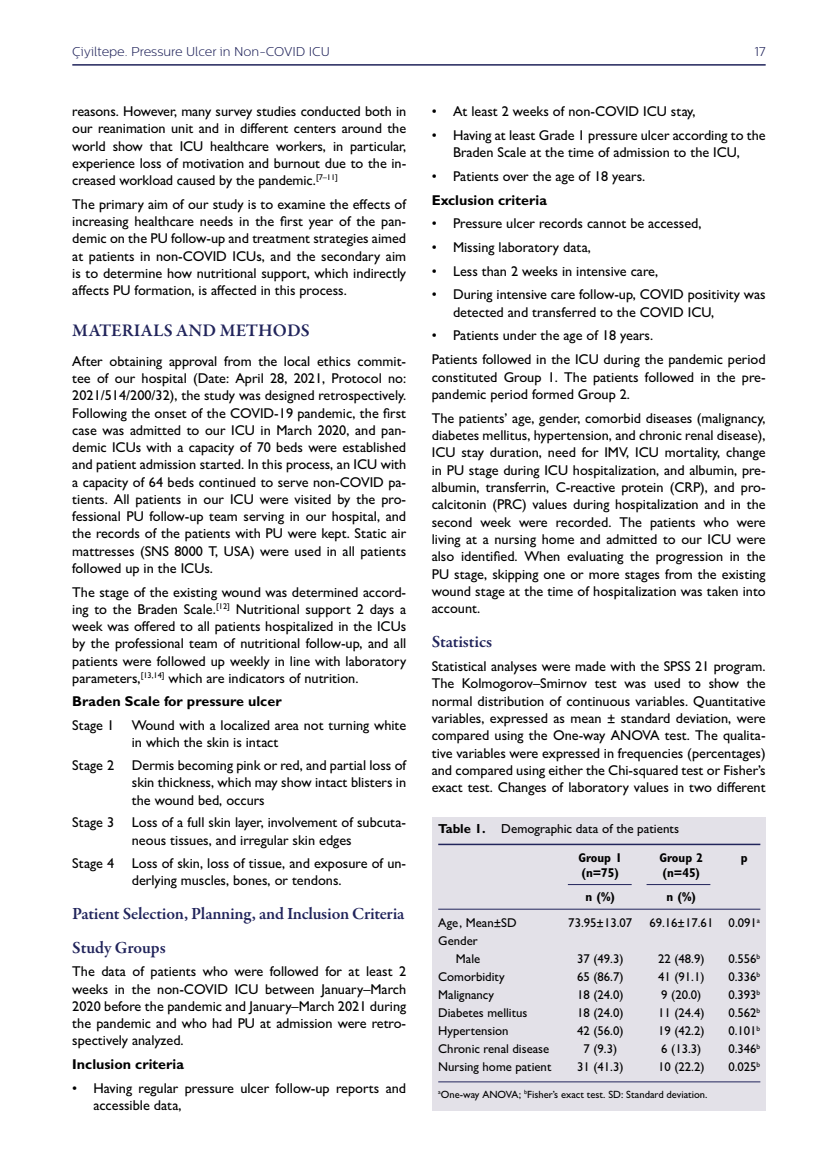
<style>
.page{position:relative;width:838px;height:1170px;background:#fff}
.page>*{position:absolute;margin:0;border:0;box-sizing:border-box;transform-origin:0 0}
.t1{font:600 18px "Garamond Premr Pro";letter-spacing:.005em;color:#21245b}
.t2{font:600 17.25px/33.9px "Garamond Premr Pro";letter-spacing:-.01em;color:#21245b}
.t3{font:500 14.25px/17.2px "Gill Sans MT Pro";color:#000;text-align:justify}
.t4{font:700 14.25px "Gill Sans MT Pro";color:#000}
.t5{font:500 13.05px "Gill Sans MT Pro";color:#000}
.t6{font:500 12.75px/18px "Gill Sans MT Pro";color:#000;text-align:right}
.t7{font:300 12.75px "Centrale Sans";color:#21245b}
.t8{font:700 condensed 12.75px "Gill Sans MT Pro";color:#000}
.t9{font:500 10.5px "Gill Sans MT Pro";color:#000}
.s1{font-weight:700}
</style>
<div class="page">
<div style="left:432px;top:816px;width:333px;height:294px;background:#e3e1e8"></div>
<hr style="left:438px;top:843px;width:322px;height:2px;background:#21245b">
<hr style="left:438px;top:908px;width:322px;height:1px;background:#21245b">
<hr style="left:568px;top:884px;width:63px;height:1px;background:#21245b">
<hr style="left:646px;top:884px;width:64px;height:1px;background:#21245b">
<hr style="left:438px;top:1081px;width:322px;height:1px;background:#21245b">
<hr style="left:72px;top:64px;width:693px;height:2px;background:#21245b">
<p class="t7" style="left:72px;top:45px;width:259px">Çiyiltepe. Pressure Ulcer in Non-COVID ICU</p>
<p class="t7" style="left:754px;top:45px;width:13px">17</p>
<p class="t3" style="left:72px;top:102px;width:335px">reasons. However, many survey studies conducted both in our reanimation unit and in different centers around the world show that ICU healthcare workers, in particular, experience loss of motivation and burnout due to the in&shy;creased workload caused by the pandemic.<sup>[7–11]</sup></p>
<p class="t3" style="left:72px;top:195px;width:335px">The primary aim of our study is to examine the effects of increasing healthcare needs in the first year of the pan&shy;demic on the PU follow-up and treatment strategies aimed at patients in non-COVID ICUs, and the secondary aim is to determine how nutritional support, which indirectly affects PU formation, is affected in this process.</p>
<p class="t1" style="left:72px;top:319px;width:239px">MATERIALS AND METHODS</p>
<p class="t3" style="left:72px;top:352px;width:335px">After obtaining approval from the local ethics commit&shy;tee of our hospital (Date: April 28, 2021, Protocol no:<br>2021/514/200/32), the study was designed retrospectively.<br>Following the onset of the COVID-19 pandemic, the first case was admitted to our ICU in March 2020, and pan&shy;demic ICUs with a capacity of 70 beds were established and patient admission started. In this process, an ICU with a capacity of 64 beds continued to serve non-COVID pa&shy;tients. All patients in our ICU were visited by the pro&shy;fessional PU follow-up team serving in our hospital, and the records of the patients with PU were kept. Static air mattresses (SNS 8000 T, USA) were used in all patients followed up in the ICUs.</p>
<p class="t3" style="left:72px;top:583px;width:335px">The stage of the existing wound was determined accord&shy;ing to the Braden Scale.<sup>[12]</sup> Nutritional support 2 days a week was offered to all patients hospitalized in the ICUs by the professional team of nutritional follow-up, and all patients were followed up weekly in line with laboratory parameters,<sup>[13,14]</sup> which are indicators of nutrition.</p>
<p class="t4" style="left:72px;top:692px;width:211px">Braden Scale for pressure ulcer</p>
<p class="t3" style="left:132px;top:716px;width:276px;text-indent:-60px">Stage 1 Wound with a localized area not turning white in which the skin is intact</p>
<p class="t3" style="left:132px;top:756px;width:276px;text-indent:-60px">Stage 2 Dermis becoming pink or red, and partial loss of skin thickness, which may show intact blisters in the wound bed, occurs</p>
<p class="t3" style="left:72px;top:813px;width:335px;text-align:center">Stage 3 Loss of a full skin layer, involvement of subcuta&shy;neous tissues, and irregular skin edges</p>
<p class="t3" style="left:72px;top:853px;width:335px;text-align:center">Stage 4 Loss of skin, loss of tissue, and exposure of un&shy;derlying muscles, bones, or tendons.</p>
<p class="t2" style="left:72px;top:896px;width:333px">Patient Selection, Planning, and Inclusion Criteria<br>Study Groups</p>
<p class="t3" style="left:72px;top:962px;width:335px">The data of patients who were followed for at least 2 weeks in the non-COVID ICU between January–March 2020 before the pandemic and January–March 2021 during the pandemic and who had PU at admission were retro&shy;spectively analyzed.</p>
<p class="t4" style="left:72px;top:1055px;width:113px">Inclusion criteria</p>
<p class="t3" style="left:94px;top:1078px;width:314px;text-indent:-21px">• Having regular pressure ulcer follow-up reports and accessible data,</p>
<p class="t3" style="left:432px;top:102px;width:265px">• At least 2 weeks of non-COVID ICU stay,</p>
<p class="t3" style="left:432px;top:126px;width:335px;text-align:center">• Having at least Grade 1 pressure ulcer according to the<br>Braden Scale at the time of admission to the ICU,</p>
<p class="t3" style="left:432px;top:167px;width:215px">• Patients over the age of 18 years.</p>
<p class="t4" style="left:432px;top:191px;width:117px">Exclusion criteria</p>
<p class="t3" style="left:432px;top:215px;width:271px">• Pressure ulcer records cannot be accessed,</p>
<p class="t3" style="left:432px;top:238px;width:161px">• Missing laboratory data,</p>
<p class="t3" style="left:432px;top:262px;width:228px">• Less than 2 weeks in intensive care,</p>
<p class="t3" style="left:453px;top:286px;width:314px;text-indent:-21px">• During intensive care follow-up, COVID positivity was detected and transferred to the COVID ICU,</p>
<p class="t3" style="left:432px;top:324px;width:335px;line-height:23.7px">• Patients under the age of 18 years.<br>Patients followed in the ICU during the pandemic period</p>
<p class="t3" style="left:432px;top:368px;width:335px">constituted Group 1. The patients followed in the pre&shy;pandemic period formed Group 2.</p>
<p class="t3" style="left:432px;top:409px;width:335px">The patients’ age, gender, comorbid diseases (malignancy, diabetes mellitus, hypertension, and chronic renal disease), ICU stay duration, need for IMV, ICU mortality, change in PU stage during ICU hospitalization, and albumin, pre&shy;albumin, transferrin, C-reactive protein (CRP), and pro&shy;calcitonin (PRC) values during hospitalization and in the second week were recorded. The patients who were living at a nursing home and admitted to our ICU were also identified. When evaluating the progression in the PU stage, skipping one or more stages from the existing wound stage at the time of hospitalization was taken into account.</p>
<p class="t2" style="left:432px;top:625px;width:62px">Statistics</p>
<p class="t3" style="left:432px;top:657px;width:335px">Statistical analyses were made with the SPSS 21 program.<br>The Kolmogorov–Smirnov test was used to show the normal distribution of continuous variables. Quantitative variables, expressed as mean ± standard deviation, were compared using the One-way ANOVA test. The qualita&shy;tive variables were expressed in frequencies (percentages) and compared using either the Chi-squared test or Fisher’s exact test. Changes of laboratory values in two different</p>
<p class="t5" style="left:438px;top:821px;width:242px"><span class="s1">Table 1.</span> Demographic data of the patients</p>
<p class="t8" style="left:578px;top:849px;width:45px">Group 1</p>
<p class="t8" style="left:659px;top:849px;width:45px">Group 2</p>
<p class="t8" style="left:741px;top:849px;width:8px">p</p>
<p class="t8" style="left:581px;top:864px;width:39px">(n=75)</p>
<p class="t8" style="left:662px;top:864px;width:39px">(n=45)</p>
<p class="t8" style="left:585px;top:888px;width:31px">n (%)</p>
<p class="t8" style="left:666px;top:888px;width:31px">n (%)</p>
<p class="t6" style="left:438px;top:913px;width:80px">Age, Mean±SD</p>
<p class="t6" style="left:568px;top:913px;width:66px">73.95±13.07</p>
<p class="t6" style="left:649px;top:913px;width:112px">69.16±17.61 0.091<sup>a</sup></p>
<p class="t6" style="left:438px;top:931px;width:44px">Gender<br>Male</p>
<p class="t6" style="left:577px;top:949px;width:48px">37 (49.3)</p>
<p class="t6" style="left:658px;top:949px;width:48px">22 (48.9)</p>
<p class="t6" style="left:728px;top:949px;width:33px">0.556<sup>b</sup></p>
<p class="t6" style="left:438px;top:967px;width:68px">Comorbidity</p>
<p class="t6" style="left:577px;top:967px;width:48px">65 (86.7)</p>
<p class="t6" style="left:658px;top:967px;width:48px">41 (91.1)</p>
<p class="t6" style="left:728px;top:967px;width:33px">0.336<sup>b</sup></p>
<p class="t6" style="left:438px;top:985px;width:57px">Malignancy</p>
<p class="t6" style="left:577px;top:985px;width:48px">18 (24.0)</p>
<p class="t6" style="left:661px;top:985px;width:42px">9 (20.0)</p>
<p class="t6" style="left:728px;top:985px;width:33px">0.393<sup>b</sup></p>
<p class="t6" style="left:438px;top:1003px;width:91px">Diabetes mellitus</p>
<p class="t6" style="left:577px;top:1003px;width:48px">18 (24.0)</p>
<p class="t6" style="left:658px;top:1003px;width:48px">11 (24.4)</p>
<p class="t6" style="left:728px;top:1003px;width:33px">0.562<sup>b</sup></p>
<p class="t6" style="left:438px;top:1021px;width:72px">Hypertension</p>
<p class="t6" style="left:577px;top:1021px;width:48px">42 (56.0)</p>
<p class="t6" style="left:658px;top:1021px;width:48px">19 (42.2)</p>
<p class="t6" style="left:728px;top:1021px;width:33px">0.101<sup>b</sup></p>
<p class="t6" style="left:438px;top:1039px;width:112px">Chronic renal disease</p>
<p class="t6" style="left:583px;top:1039px;width:35px">7 (9.3)</p>
<p class="t6" style="left:661px;top:1039px;width:42px">6 (13.3)</p>
<p class="t6" style="left:728px;top:1039px;width:33px">0.346<sup>b</sup></p>
<p class="t6" style="left:438px;top:1057px;width:115px">Nursing home patient</p>
<p class="t6" style="left:577px;top:1057px;width:48px">31 (41.3)</p>
<p class="t6" style="left:658px;top:1057px;width:48px">10 (22.2)</p>
<p class="t6" style="left:728px;top:1057px;width:33px">0.025<sup>b</sup></p>
<p class="t9" style="left:438px;top:1087px;width:271px"><sup>a</sup>One-way ANOVA; <sup>b</sup>Fisher’s exact test. SD: Standard deviation.</p>
</div>
